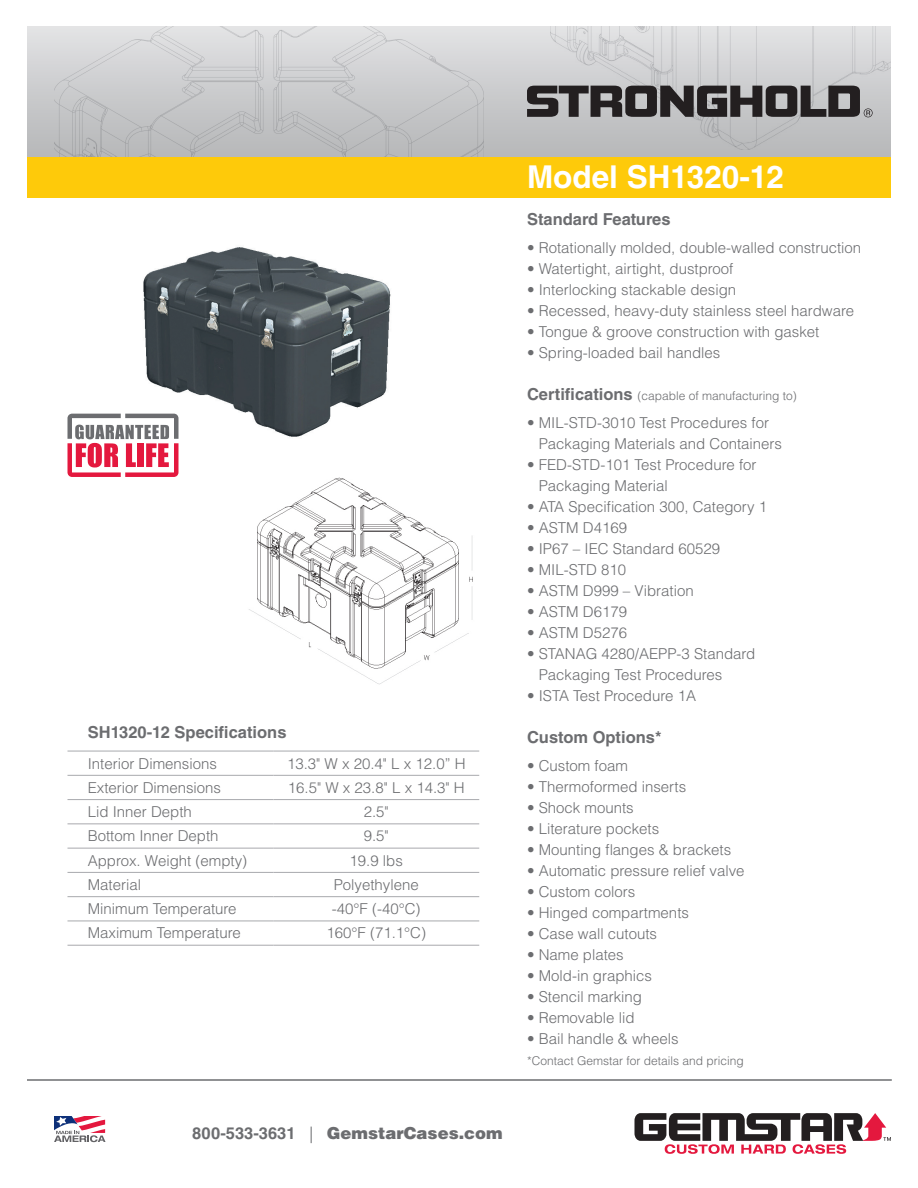
<style>
.page{position:relative;width:918px;height:1188px;background:#fff}
.page>*{position:absolute;margin:0;border:0;box-sizing:border-box;transform-origin:0 0}
.t1{font:700 31.5px "Helvetica LT Std";color:#fff}
.t2{font:700 16.5px "Helvetica LT Std";color:#6c6d70}
.t3{font:900 16.5px "Helvetica LT Std";color:#6c6d70}
.t4{font:300 15px/21px "Helvetica LT Std";color:#6c6d70}
.t5{font:300 12px "Helvetica LT Std";color:#6c6d70}
.s1{font-weight:700}
.s2{font-weight:300}
.s3{font-weight:700;font-size:16.5px}
</style>
<div class="page">
<div style="left:27px;top:27px;width:864px;height:139px;background:linear-gradient(to bottom,#e2e2e4,#b2b3b5)"></div>
<img style="left:54px;top:27px;width:430px;height:130px">
<img style="left:550px;top:27px;width:340px;height:122px">
<hr style="left:68px;top:751px;width:205px;height:1px;background:#a8a9ad">
<hr style="left:273px;top:751px;width:206px;height:1px;background:#a8a9ad">
<hr style="left:68px;top:775px;width:205px;height:1px;background:#a8a9ad">
<hr style="left:273px;top:775px;width:206px;height:1px;background:#a8a9ad">
<hr style="left:68px;top:799px;width:205px;height:1px;background:#a8a9ad">
<hr style="left:273px;top:799px;width:206px;height:1px;background:#a8a9ad">
<hr style="left:68px;top:823px;width:205px;height:1px;background:#a8a9ad">
<hr style="left:273px;top:823px;width:206px;height:1px;background:#a8a9ad">
<hr style="left:68px;top:848px;width:205px;height:1px;background:#a8a9ad">
<hr style="left:273px;top:848px;width:206px;height:1px;background:#a8a9ad">
<hr style="left:68px;top:872px;width:205px;height:1px;background:#a8a9ad">
<hr style="left:273px;top:872px;width:206px;height:1px;background:#a8a9ad">
<hr style="left:68px;top:896px;width:205px;height:1px;background:#a8a9ad">
<hr style="left:273px;top:896px;width:206px;height:1px;background:#a8a9ad">
<hr style="left:68px;top:921px;width:205px;height:1px;background:#a8a9ad">
<hr style="left:273px;top:921px;width:206px;height:1px;background:#a8a9ad">
<hr style="left:68px;top:945px;width:205px;height:1px;background:#a8a9ad">
<hr style="left:273px;top:945px;width:206px;height:1px;background:#a8a9ad">
<div style="left:27px;top:157px;width:864px;height:40px;background:#feca0a"></div>
<hr style="left:27px;top:1079px;width:865px;height:2px;background:#6c6d70">
<svg style="left:634px;top:1113px;width:257px;height:41px"></svg>
<svg style="left:527px;top:86px;width:346px;height:31px;background:#5c595b"></svg>
<svg style="left:54px;top:1116px;width:51px;height:26px"></svg>
<img style="left:249px;top:477px;width:224px;height:208px">
<img style="left:138px;top:247px;width:253px;height:192px">
<svg style="left:68px;top:414px;width:110px;height:63px"></svg>
<p class="t2" style="left:88px;top:722px;width:200px">SH1320-12 Specifications</p>
<p class="t4" style="left:88px;top:753px;width:131px">Interior Dimensions</p>
<p class="t4" style="left:287px;top:753px;width:180px">13.3" W x 20.4" L x 12.0” H</p>
<p class="t4" style="left:88px;top:777px;width:135px">Exterior Dimensions</p>
<p class="t4" style="left:288px;top:777px;width:178px">16.5" W x 23.8" L x 14.3" H</p>
<p class="t4" style="left:88px;top:801px;width:106px">Lid Inner Depth</p>
<p class="t4" style="left:364px;top:801px;width:27px">2.5"</p>
<p class="t4" style="left:88px;top:825px;width:132px">Bottom Inner Depth</p>
<p class="t4" style="left:364px;top:825px;width:27px">9.5"</p>
<p class="t4" style="left:88px;top:850px;width:161px">Approx. Weight (empty)</p>
<p class="t4" style="left:350px;top:850px;width:55px">19.9 lbs</p>
<p class="t4" style="left:88px;top:874px;width:55px">Material</p>
<p class="t4" style="left:334px;top:874px;width:87px">Polyethylene</p>
<p class="t4" style="left:88px;top:898px;width:150px">Minimum Temperature</p>
<p class="t4" style="left:332px;top:898px;width:90px">-40°F (-40°C)</p>
<p class="t4" style="left:88px;top:922px;width:155px">Maximum Temperature</p>
<p class="t4" style="left:327px;top:922px;width:101px">160°F (71.1°C)</p>
<p class="t3" style="left:192px;top:1122px;width:312px"><span class="s1">800-533-3631</span> <span class="s2">|</span> GemstarCases.com</p>
<p class="t1" style="left:527px;top:158px;width:258px">Model SH1320-12</p>
<p class="t2" style="left:527px;top:210px;width:145px">Standard Features</p>
<p class="t4" style="left:527px;top:237px;width:336px">• Rotationally molded, double-walled construction</p>
<p class="t4" style="left:527px;top:258px;width:208px">• Watertight, airtight, dustproof</p>
<p class="t4" style="left:527px;top:279px;width:211px">• Interlocking stackable design</p>
<p class="t4" style="left:527px;top:300px;width:329px">• Recessed, heavy-duty stainless steel hardware</p>
<p class="t4" style="left:527px;top:321px;width:294px">• Tongue &amp; groove construction with gasket</p>
<p class="t4" style="left:527px;top:342px;width:195px">• Spring-loaded bail handles</p>
<p class="t5" style="left:527px;top:388px;width:271px"><span class="s3">Certifications</span> (capable of manufacturing to)</p>
<p class="t4" style="left:539px;top:412px;width:245px;text-indent:-12px">• MIL-STD-3010 Test Procedures for<br>Packaging Materials and Containers</p>
<p class="t4" style="left:539px;top:454px;width:219px;text-indent:-12px">• FED-STD-101 Test Procedure for<br>Packaging Material</p>
<p class="t4" style="left:527px;top:496px;width:242px">• ATA Specification 300, Category 1</p>
<p class="t4" style="left:527px;top:517px;width:102px">• ASTM D4169</p>
<p class="t4" style="left:527px;top:538px;width:195px">• IP67 – IEC Standard 60529</p>
<p class="t4" style="left:527px;top:559px;width:101px">• MIL-STD 810</p>
<p class="t4" style="left:527px;top:580px;width:168px">• ASTM D999 – Vibration</p>
<p class="t4" style="left:527px;top:601px;width:102px">• ASTM D6179</p>
<p class="t4" style="left:527px;top:622px;width:102px">• ASTM D5276</p>
<p class="t4" style="left:539px;top:643px;width:218px;text-indent:-12px">• STANAG 4280/AEPP-3 Standard<br>Packaging Test Procedures</p>
<p class="t4" style="left:527px;top:685px;width:170px">• ISTA Test Procedure 1A</p>
<p class="t2" style="left:527px;top:727px;width:136px">Custom Options*</p>
<p class="t4" style="left:527px;top:755px;width:102px">• Custom foam</p>
<p class="t4" style="left:527px;top:776px;width:161px">• Thermoformed inserts</p>
<p class="t4" style="left:527px;top:797px;width:108px">• Shock mounts</p>
<p class="t4" style="left:527px;top:818px;width:134px">• Literature pockets</p>
<p class="t4" style="left:527px;top:839px;width:206px">• Mounting flanges &amp; brackets</p>
<p class="t4" style="left:527px;top:860px;width:219px">• Automatic pressure relief valve</p>
<p class="t4" style="left:527px;top:881px;width:110px">• Custom colors</p>
<p class="t4" style="left:527px;top:902px;width:163px">• Hinged compartments</p>
<p class="t4" style="left:527px;top:923px;width:132px">• Case wall cutouts</p>
<p class="t4" style="left:527px;top:944px;width:98px">• Name plates</p>
<p class="t4" style="left:527px;top:965px;width:127px">• Mold-in graphics</p>
<p class="t4" style="left:527px;top:986px;width:117px">• Stencil marking</p>
<p class="t4" style="left:527px;top:1007px;width:109px">• Removable lid</p>
<p class="t4" style="left:527px;top:1028px;width:153px">• Bail handle &amp; wheels</p>
<p class="t5" style="left:527px;top:1053px;width:218px">*Contact Gemstar for details and pricing</p>
</div>
